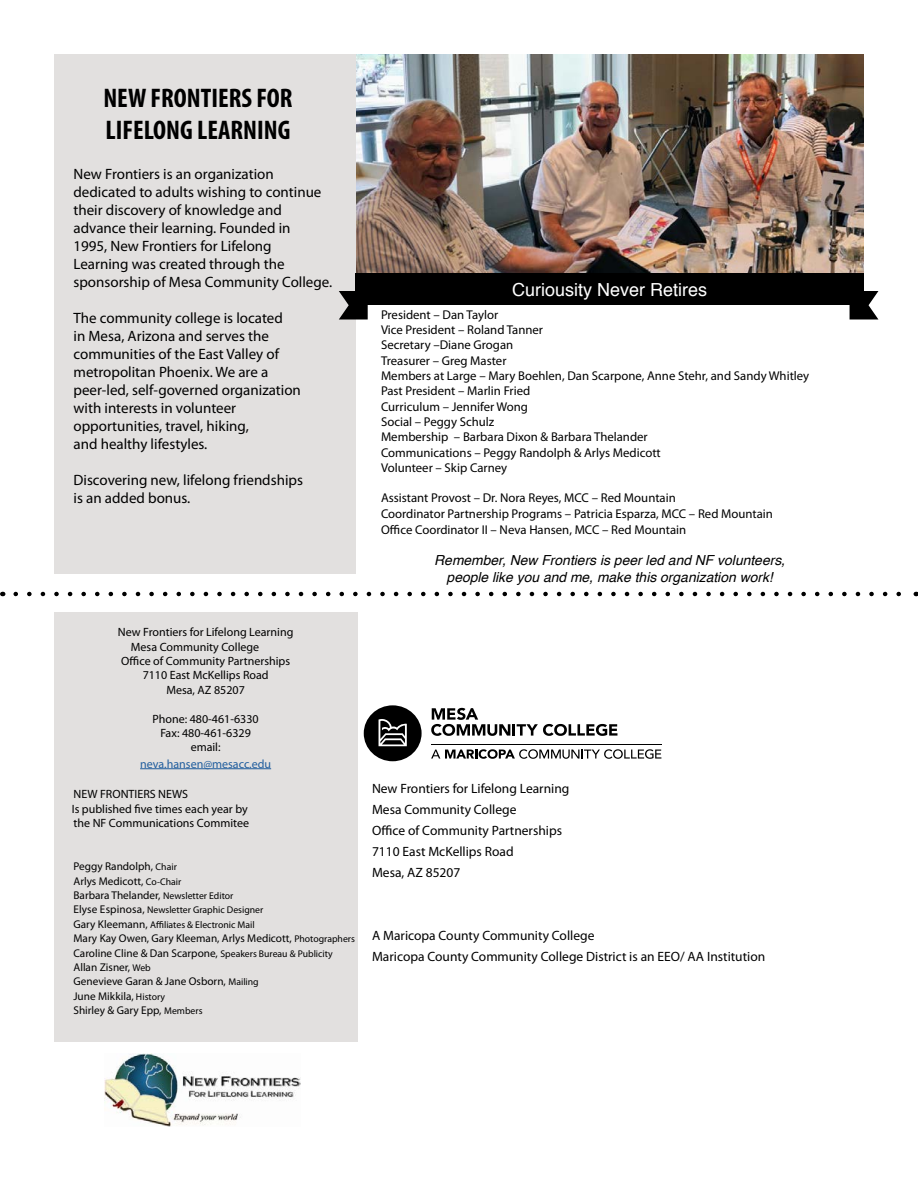
<style>
.page{position:relative;width:918px;height:1188px;background:#fff}
.page>*{position:absolute;margin:0;border:0;box-sizing:border-box;transform-origin:0 0}
.t1{font:700 condensed 27px/32.4px "Myriad Pro";color:#000}
.t2{font:18px "Helvetica";color:#fff}
.t3{font:15px/18px "Myriad Pro";color:#000}
.t4{font:italic 13.8px/16.6px "Helvetica";color:#000;text-align:center}
.t5{font:13.5px/21px "Myriad Pro";color:#000}
.t6{font:12.75px/15.3px "Myriad Pro";color:#000}
.t7{font:12px/14.4px "Myriad Pro";color:#000;text-align:center}
.t8{font:12px "Myriad Pro";color:#215e9e}
.t9{font:11.25px/14.4px "Myriad Pro";color:#000}
.t10{font:9.75px/14.4px "Myriad Pro";color:#000}
.s1{font-size:9.75px}
.s2{font-size:11.25px}
</style>
<div class="page">
<img style="left:356px;top:54px;width:508px;height:220px">
<svg style="left:16px;top:592px;width:885px;height:4px"></svg>
<div style="left:54px;top:54px;width:302px;height:520px;background:#e2e0df"></div>
<div style="left:54px;top:613px;width:303px;height:429px;background:#e2e0df"></div>
<hr style="left:140px;top:768px;width:131px;height:1px;background:#215e9e">
<svg style="left:364px;top:705px;width:58px;height:56px"></svg>
<hr style="left:431px;top:745px;width:230px;height:1px;background:#000">
<svg style="left:431px;top:749px;width:230px;height:10px"></svg>
<svg style="left:431px;top:708px;width:186px;height:28px"></svg>
<img style="left:104px;top:1054px;width:196px;height:72px">
<svg style="left:339px;top:291px;width:29px;height:29px"></svg>
<svg style="left:850px;top:291px;width:28px;height:29px"></svg>
<div style="left:356px;top:274px;width:508px;height:31px;background:#000"></div>
<h1 class="t1" style="left:103px;top:81px;width:191px">NEW FRONTIERS FOR<br>LIFELONG LEARNING</h1>
<p class="t3" style="left:74px;top:164px;width:260px">New Frontiers is an organization dedicated to adults wishing to continue their discovery of knowledge and advance their learning. Founded in<br>1995, New Frontiers for Lifelong<br>Learning was created through the sponsorship of Mesa Community College.</p>
<p class="t3" style="left:74px;top:308px;width:229px">The community college is located<br>in Mesa, Arizona and serves the communities of the East Valley of metropolitan Phoenix. We are a peer-led, self-governed organization with interests in volunteer opportunities, travel, hiking,<br>and healthy lifestyles.</p>
<p class="t3" style="left:74px;top:470px;width:231px">Discovering new, lifelong friendships is an added bonus.</p>
<p class="t7" style="left:118px;top:625px;width:177px">New Frontiers for Lifelong Learning</p>
<p class="t7" style="left:131px;top:639px;width:130px">Mesa Community College</p>
<p class="t7" style="left:121px;top:654px;width:170px">Office of Community Partnerships</p>
<p class="t7" style="left:143px;top:668px;width:127px">7110 East McKellips Road</p>
<p class="t7" style="left:166px;top:682px;width:80px">Mesa, AZ 85207</p>
<p class="t7" style="left:153px;top:711px;width:108px">Phone: 480-461-6330<br>Fax: 480-461-6329 email:</p>
<p class="t8" style="left:140px;top:756px;width:133px">neva.hansen@mesacc.edu</p>
<p class="t7" style="left:72px;top:787px;width:179px;text-align:left">NEW FRONTIERS NEWS<br>Is published five times each year by the NF Communications Commitee</p>
<p class="t9" style="left:74px;top:859px;width:161px">Peggy Randolph, <span class="s1">Chair<br></span>Arlys Medicott, <span class="s1">Co-Chair<br></span>Barbara Thelander, <span class="s1">Newsletter Editor</span></p>
<p class="t10" style="left:74px;top:903px;width:191px"><span class="s2">Elyse Espinosa,</span> Newsletter Graphic Designer<br><span class="s2">Gary Kleemann,</span> Affiliates &amp; Electronic Mail</p>
<p class="t9" style="left:74px;top:931px;width:283px">Mary Kay Owen, Gary Kleeman, Arlys Medicott, <span class="s1">Photographers </span>Caroline Cline &amp; Dan Scarpone, <span class="s1">Speakers Bureau &amp; Publicity </span>Allan Zisner, <span class="s1">Web<br></span>Genevieve Garan &amp; Jane Osborn, <span class="s1">Mailing<br></span>June Mikkila, <span class="s1">History<br></span>Shirley &amp; Gary Epp, <span class="s1">Members</span></p>
<p class="t2" style="left:512px;top:276px;width:197px">Curiousity Never Retires</p>
<p class="t6" style="left:381px;top:307px;width:430px">President – Dan Taylor<br>Vice President – Roland Tanner<br>Secretary –Diane Grogan<br>Treasurer – Greg Master<br>Members at Large – Mary Boehlen, Dan Scarpone, Anne Stehr, and Sandy Whitley Past President – Marlin Fried<br>Curriculum – Jennifer Wong<br>Social – Peggy Schulz<br>Membership – Barbara Dixon &amp; Barbara Thelander<br>Communications – Peggy Randolph &amp; Arlys Medicott<br>Volunteer – Skip Carney</p>
<p class="t6" style="left:381px;top:490px;width:394px;line-height:15.8px">Assistant Provost – Dr. Nora Reyes, MCC – Red Mountain<br>Coordinator Partnership Programs – Patricia Esparza, MCC – Red Mountain<br>Office Coordinator II – Neva Hansen, MCC – Red Mountain</p>
<p class="t4" style="left:434px;top:552px;width:352px">Remember, New Frontiers is peer led and NF volunteers, people like you and me, make this organization work!</p>
<p class="t5" style="left:372px;top:777px;width:199px">New Frontiers for Lifelong Learning<br>Mesa Community College<br>Office of Community Partnerships<br>7110 East McKellips Road<br>Mesa, AZ 85207</p>
<p class="t5" style="left:372px;top:924px;width:395px;line-height:21.6px">A Maricopa County Community College<br>Maricopa County Community College District is an EEO/ AA Institution</p>
</div>
